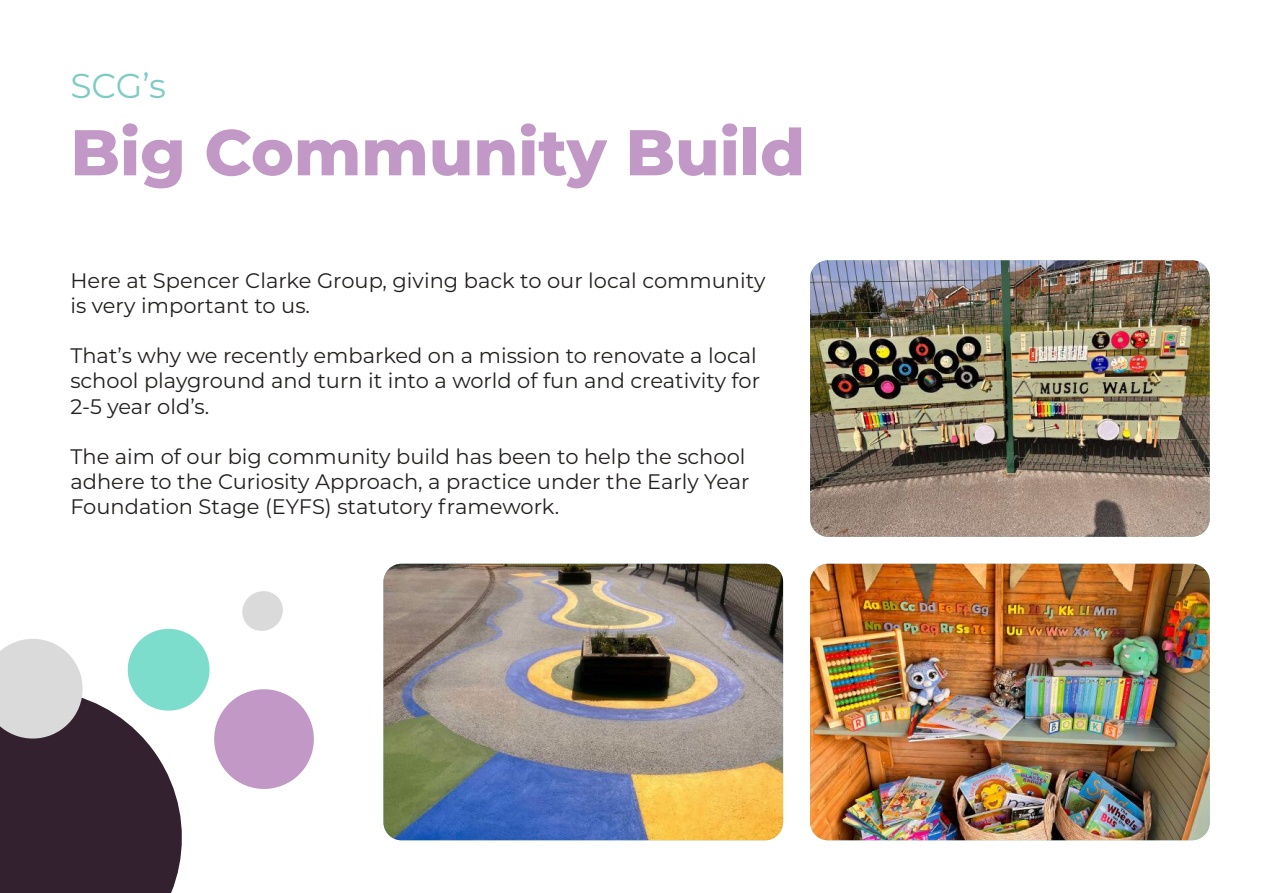
<style>
.page{position:relative;width:1263px;height:893px;background:#fff}
.page>*{position:absolute;margin:0;border:0;box-sizing:border-box;transform-origin:0 0}
.t1{font:800 64.5px "Montserrat";color:#c198c6}
.t2{font:34.5px "Montserrat";color:#7dccc4}
.t3{font:21px/25.2px "Montserrat";color:#241f1f}
</style>
<div class="page">
<div style="left:0;top:700px;width:182px;height:193px;background:#33212f"></div>
<svg style="left:0;top:639px;width:89px;height:106px;background:#c3c0c3"></svg>
<svg style="left:122px;top:591px;width:192px;height:205px"></svg>
<img style="left:810px;top:260px;width:400px;height:277px">
<img style="left:810px;top:564px;width:400px;height:276px">
<img style="left:383px;top:564px;width:400px;height:276px">
<h2 class="t2" style="left:70px;top:62px;width:97px">SCG’s</h2>
<h1 class="t1" style="left:70px;top:105px;width:736px">Big Community Build</h1>
<p class="t3" style="left:70px;top:267px;width:697px">Here at Spencer Clarke Group, giving back to our local community is very important to us.</p>
<p class="t3" style="left:70px;top:342px;width:691px">That’s why we recently embarked on a mission to renovate a local school playground and turn it into a world of fun and creativity for<br>2-5 year old’s.</p>
<p class="t3" style="left:70px;top:443px;width:681px">The aim of our big community build has been to help the school adhere to the Curiosity Approach, a practice under the Early Year<br>Foundation Stage (EYFS) statutory framework.</p>
</div>
